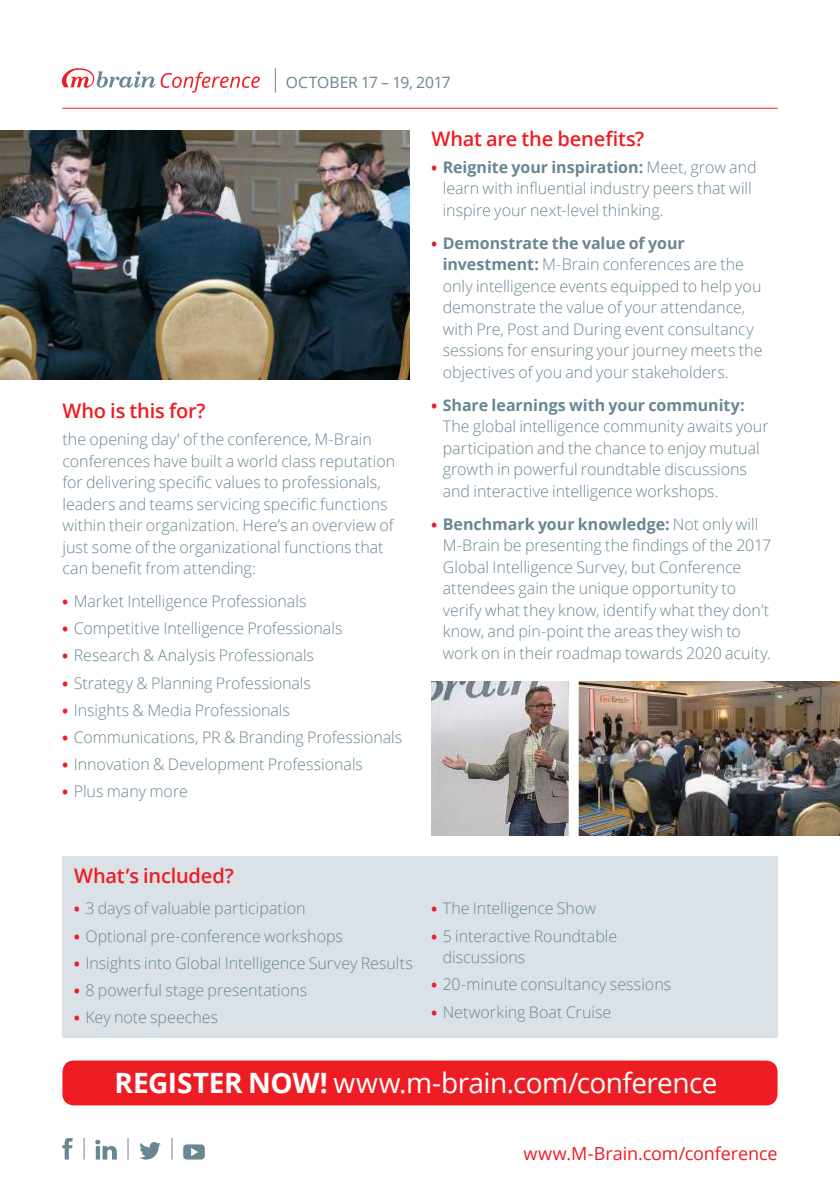
<style>
.page{position:relative;width:840px;height:1191px;background:#fff}
.page>*{position:absolute;margin:0;border:0;box-sizing:border-box;transform-origin:0 0}
.t1{font:28px "Open Sans";letter-spacing:-.02em;color:#fff}
.t2{font:600 20px "Open Sans";letter-spacing:-.01em;color:#ee1d23}
.t3{font:18px "Open Sans";letter-spacing:-.005em;color:#ee1d23}
.t4{font:300 16px/21.6px "Open Sans";color:#698693}
.t5{font:15.6px "Open Sans";letter-spacing:-.005em;color:#698693}
.s1{font-weight:800;font-size:14px;color:#ee1d23}
.s2{font-weight:700}
</style>
<div class="page">
<hr style="left:62px;top:108px;width:715px;height:1px;background:#ee1d23">
<svg style="left:61px;top:68px;width:199px;height:25px"></svg>
<svg style="left:275px;top:68px;width:1px;height:25px"></svg>
<div style="left:62px;top:856px;width:715px;height:182px;background:#dae2e7"></div>
<img style="left:0;top:130px;width:409px;height:250px">
<img style="left:431px;top:681px;width:137px;height:155px">
<img style="left:578px;top:681px;width:261px;height:155px">
<div style="left:62px;top:1060px;width:715px;height:45px;background:#ee1d23;border-radius:11px"></div>
<svg style="left:62px;top:1138px;width:11px;height:21px"></svg>
<svg style="left:139px;top:1142px;width:22px;height:17px"></svg>
<svg style="left:183px;top:1144px;width:22px;height:15px"></svg>
<svg style="left:95px;top:1139px;width:22px;height:20px"></svg>
<svg style="left:84px;top:1138px;width:1px;height:21px"></svg>
<svg style="left:128px;top:1138px;width:1px;height:21px"></svg>
<svg style="left:171px;top:1138px;width:1px;height:21px"></svg>
<p class="t5" style="left:286px;top:71px;width:166px">OCTOBER 17 – 19, 2017</p>
<p class="t2" style="left:62px;top:397px;width:144px">Who is this for?</p>
<p class="t4" style="left:62px;top:428px;width:334px">the opening day' of the conference, M-Brain conferences have built a world class reputation for delivering specific values to professionals, leaders and teams servicing specific functions within their organization. Here’s an overview of just some of the organizational functions that can benefit from attending:</p>
<p class="t4" style="left:62px;top:590px;width:245px"><span class="s1">•</span> Market Intelligence Professionals</p>
<p class="t4" style="left:62px;top:617px;width:281px"><span class="s1">•</span> Competitive Intelligence Professionals</p>
<p class="t4" style="left:62px;top:644px;width:253px"><span class="s1">•</span> Research &amp; Analysis Professionals</p>
<p class="t4" style="left:62px;top:671px;width:250px"><span class="s1">•</span> Strategy &amp; Planning Professionals</p>
<p class="t4" style="left:62px;top:698px;width:229px"><span class="s1">•</span> Insights &amp; Media Professionals</p>
<p class="t4" style="left:62px;top:726px;width:341px"><span class="s1">•</span> Communications, PR &amp; Branding Professionals</p>
<p class="t4" style="left:62px;top:753px;width:302px"><span class="s1">•</span> Innovation &amp; Development Professionals</p>
<p class="t4" style="left:62px;top:780px;width:127px"><span class="s1">•</span> Plus many more</p>
<p class="t2" style="left:431px;top:125px;width:214px">What are the benefits?</p>
<p class="t4" style="left:442px;top:156px;width:315px;text-indent:-11px"><span class="s1">•</span> <span class="s2">Reignite your inspiration:</span> Meet, grow and learn with influential industry peers that will inspire your next-level thinking.</p>
<p class="t4" style="left:442px;top:232px;width:321px;text-indent:-11px"><span class="s1">•</span> <span class="s2">Demonstrate the value of your investment:</span> M-Brain conferences are the only intelligence events equipped to help you demonstrate the value of your attendance, with Pre, Post and During event consultancy sessions for ensuring your journey meets the objectives of you and your stakeholders.</p>
<p class="t4" style="left:442px;top:394px;width:327px;text-indent:-11px"><span class="s1">•</span> <span class="s2">Share learnings with your community:<br></span>The global intelligence community awaits your participation and the chance to enjoy mutual growth in powerful roundtable discussions and interactive intelligence workshops.</p>
<p class="t4" style="left:442px;top:512px;width:330px;text-indent:-11px"><span class="s1">•</span> <span class="s2">Benchmark your knowledge:</span> Not only will M-Brain be presenting the findings of the 2017<br>Global Intelligence Survey, but Conference attendees gain the unique opportunity to verify what they know, identify what they don’t know, and pin-point the areas they wish to work on in their roadmap towards 2020 acuity.</p>
<p class="t2" style="left:74px;top:862px;width:161px">What’s included?</p>
<p class="t4" style="left:74px;top:897px;width:233px"><span class="s1">•</span> 3 days of valuable participation</p>
<p class="t4" style="left:74px;top:924px;width:270px"><span class="s1">•</span> Optional pre-conference workshops</p>
<p class="t4" style="left:74px;top:951px;width:340px"><span class="s1">•</span> Insights into Global Intelligence Survey Results</p>
<p class="t4" style="left:74px;top:979px;width:234px"><span class="s1">•</span> 8 powerful stage presentations</p>
<p class="t4" style="left:74px;top:1006px;width:146px"><span class="s1">•</span> Key note speeches</p>
<p class="t4" style="left:431px;top:897px;width:166px"><span class="s1">•</span> The Intelligence Show</p>
<p class="t4" style="left:442px;top:924px;width:176px;text-indent:-11px"><span class="s1">•</span> 5 interactive Roundtable discussions</p>
<p class="t4" style="left:431px;top:973px;width:241px"><span class="s1">•</span> 20-minute consultancy sessions</p>
<p class="t4" style="left:431px;top:1000px;width:181px"><span class="s1">•</span> Networking Boat Cruise</p>
<h1 class="t1" style="left:114px;top:1063px;width:604px"><span class="s2">REGISTER NOW!</span> www.m-brain.com/conference</h1>
<p class="t3" style="left:523px;top:1140px;width:255px">www.M-Brain.com/conference</p>
</div>
